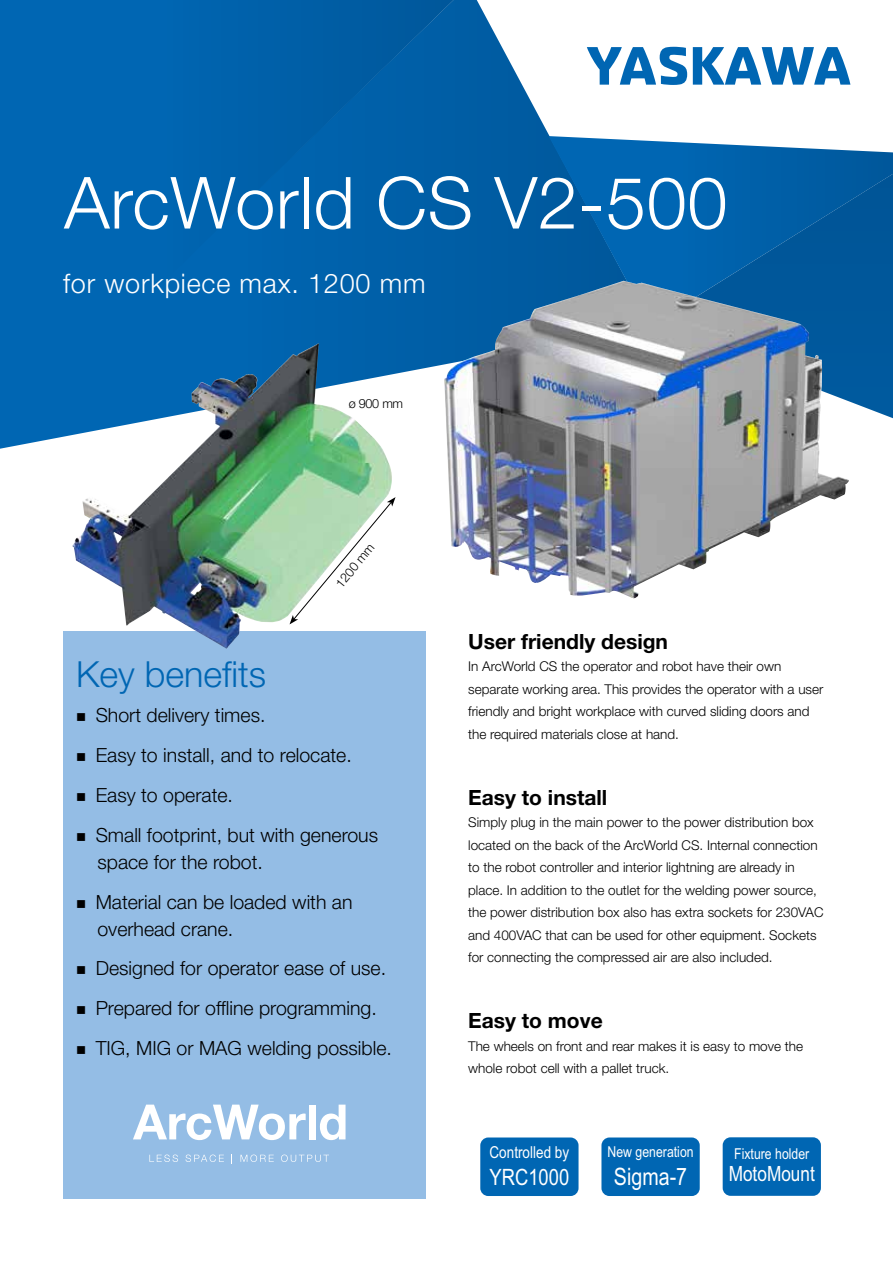
<style>
.page{position:relative;width:893px;height:1263px;background:#fff}
.page>*{position:absolute;margin:0;border:0;box-sizing:border-box;transform-origin:0 0}
.t1{font:300 72px "Helvetica Neue LT Pro";letter-spacing:.01em;color:#fff}
.t2{font:300 36px "Helvetica Neue LT Pro";color:#0066b3}
.t3{font:300 27px "Helvetica Neue LT Pro";letter-spacing:.03em;color:#fff}
.t4{font:24px "Arial Narrow";color:#fff}
.t5{font:22.5px "Arial Narrow";color:#fff}
.t6{font:700 21px "Helvetica Neue LT Pro";color:#000}
.t7{font:21px "Arial Narrow";color:#fff}
.t8{font:300 19.5px/39.8px "Helvetica Neue LT Pro";color:#000}
.t9{font:16.5px "Arial Narrow";color:#fff}
.t10{font:15px "Arial Narrow";color:#fff}
.t11{font:300 13.5px/22.5px "Helvetica Neue LT Pro";color:#000}
.t12{font:300 12.6px "Helvetica Neue LT Pro";color:#000}
</style>
<div class="page">
<svg style="left:0;top:0;width:550px;height:449px"></svg>
<svg style="left:0;top:0;width:454px;height:441px;background:#0666af"></svg>
<svg style="left:549px;top:136px;width:344px;height:145px;background:#1e73b4"></svg>
<svg style="left:651px;top:174px;width:242px;height:244px;background:#035ea4"></svg>
<svg style="left:587px;top:47px;width:100px;height:38px"></svg>
<svg style="left:693px;top:47px;width:157px;height:38px"></svg>
<div style="left:63px;top:631px;width:363px;height:568px;background:#94bde5"></div>
<svg style="left:133px;top:1104px;width:173px;height:36px"></svg>
<div style="left:309px;top:1104px;width:6px;height:35px;background:#fff"></div>
<svg style="left:320px;top:1104px;width:26px;height:36px"></svg>
<svg style="left:149px;top:1154px;width:29px;height:8px"></svg>
<svg style="left:185px;top:1154px;width:39px;height:8px"></svg>
<svg style="left:240px;top:1154px;width:34px;height:8px"></svg>
<svg style="left:281px;top:1154px;width:48px;height:8px"></svg>
<img style="left:73px;top:343px;width:320px;height:306px">
<svg style="left:290px;top:497px;width:106px;height:127px"></svg>
<div style="left:601px;top:1137px;width:99px;height:59px;background:#0066b3;border-radius:8px"></div>
<div style="left:480px;top:1137px;width:98px;height:59px;background:#0066b3;border-radius:8px"></div>
<div style="left:723px;top:1137px;width:98px;height:59px;background:#0066b3;border-radius:8px"></div>
<img style="left:444px;top:281px;width:405px;height:317px">
<h1 class="t1" style="left:64px;top:159px;width:665px">ArcWorld CS V2-500</h1>
<h3 class="t3" style="left:63px;top:267px;width:364px">for workpiece max. 1200 mm</h3>
<p class="t12" style="left:349px;top:396px;width:56px">ø 900 mm</p>
<p class="t12" style="left:332px;top:581px;width:54px;rotate:-51deg">1200 mm</p>
<h2 class="t2" style="left:76px;top:652px;width:192px">Key benefits</h2>
<h3 class="t8" style="left:96px;top:695px;width:284px">Short delivery times.<br>Easy to install, and to relocate.<br>Easy to operate.<br>Small footprint, but with generous</h3>
<h3 class="t8" style="left:96px;top:841px;width:258px">space for the robot.<br>Material can be loaded with an</h3>
<h3 class="t8" style="left:96px;top:908px;width:298px">overhead crane.<br>Designed for operator ease of use.<br>Prepared for offline programming.<br>TIG, MIG or MAG welding possible.</h3>
<h3 class="t6" style="left:468px;top:628px;width:201px">User friendly design</h3>
<p class="t11" style="left:468px;top:655px;width:357px">In ArcWorld CS the operator and robot have their own separate working area. This provides the operator with a user friendly and bright workplace with curved sliding doors and the required materials close at hand.</p>
<h3 class="t6" style="left:468px;top:784px;width:141px">Easy to install</h3>
<p class="t11" style="left:468px;top:811px;width:357px">Simply plug in the main power to the power distribution box located on the back of the ArcWorld CS. Internal connection to the robot controller and interior lightning are already in place. In addition to the outlet for the welding power source, the power distribution box also has extra sockets for 230VAC and 400VAC that can be used for other equipment. Sockets for connecting the compressed air are also included.</p>
<h3 class="t6" style="left:468px;top:1007px;width:136px">Easy to move</h3>
<p class="t11" style="left:468px;top:1034px;width:336px">The wheels on front and rear makes it is easy to move the whole robot cell with a pallet truck.</p>
<p class="t9" style="left:490px;top:1140px;width:81px">Controlled by</p>
<h3 class="t5" style="left:489px;top:1160px;width:81px">YRC1000</h3>
<p class="t10" style="left:607px;top:1140px;width:88px">New generation</p>
<h3 class="t4" style="left:614px;top:1159px;width:75px">Sigma-7</h3>
<p class="t10" style="left:734px;top:1142px;width:77px">Fixture holder</p>
<h3 class="t7" style="left:729px;top:1158px;width:88px">MotoMount</h3>
</div>
